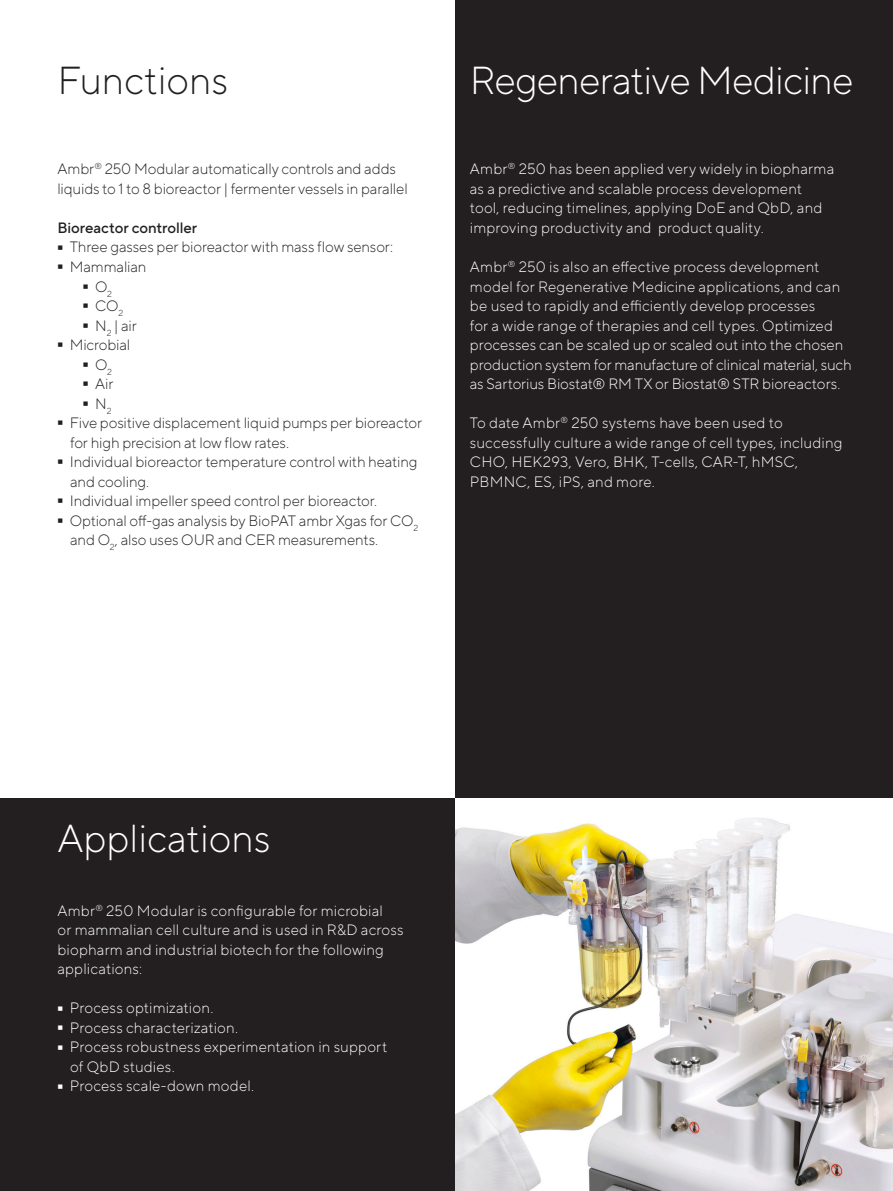
<style>
.page{position:relative;width:893px;height:1191px;background:#fff}
.page>*{position:absolute;margin:0;border:0;box-sizing:border-box;transform-origin:0 0}
._10pt_body_copy{font:300 95.25px "TT Norms Pro";color:#231f20;scale:.16 1}
._10pt_body_copy-2{font:300 95.25px "TT Norms Pro";color:#fff;scale:.16 1}
.Head_SartoReg_21pt{font:300 39px "TT Norms Pro";letter-spacing:-.02em;color:#fff}
.Head_SartoReg_21pt-2{font:300 39px "TT Norms Pro";color:#fff}
.Head_SartoReg_21pt-3{font:300 39px "TT Norms Pro";color:#231f20}
._10pt_body_copy-3{font:300 15px/19.5px "TT Norms Pro";letter-spacing:.01em;color:#fff}
._10pt_body_copy-4{font:300 15px/19.5px "TT Norms Pro";letter-spacing:-.005em;color:#231f20}
._10pt_body_copy-5{font:500 15px "TT Norms Pro";letter-spacing:-.005em;color:#231f20}
</style>
<div class="page">
<div style="left:456px;top:0;width:437px;height:799px;background:#231f20"></div>
<div style="left:0;top:798px;width:462px;height:393px;background:#231f20"></div>
<img style="left:456px;top:798px;width:437px;height:393px">
<p class="Head_SartoReg_21pt-3" style="left:57px;top:53px;width:172px">Functions</p>
<p class="_10pt_body_copy-4" style="left:57px;top:158px;width:352px">Ambr<sup>®</sup> 250 Modular automatically controls and adds liquids to 1 to 8 bioreactor | fermenter vessels in parallel</p>
<p class="_10pt_body_copy-5" style="left:57px;top:217px;width:141px">Bioreactor controller</p>
<p class="_10pt_body_copy" style="left:57px;top:174px;width:38px">-</p>
<p class="_10pt_body_copy-4" style="left:70px;top:236px;width:325px">Three gasses per bioreactor with mass flow sensor:</p>
<p class="_10pt_body_copy" style="left:57px;top:193px;width:38px">-</p>
<p class="_10pt_body_copy-4" style="left:70px;top:256px;width:78px">Mammalian</p>
<p class="_10pt_body_copy" style="left:83px;top:213px;width:38px">-</p>
<p class="_10pt_body_copy-4" style="left:95px;top:275px;width:18px">O<sub>2</sub></p>
<p class="_10pt_body_copy" style="left:83px;top:232px;width:38px">-</p>
<p class="_10pt_body_copy-4" style="left:95px;top:295px;width:30px">CO<sub>2</sub></p>
<p class="_10pt_body_copy" style="left:83px;top:252px;width:38px">-</p>
<p class="_10pt_body_copy-4" style="left:95px;top:314px;width:43px">N<sub>2</sub> | air</p>
<p class="_10pt_body_copy" style="left:57px;top:271px;width:38px">-</p>
<p class="_10pt_body_copy-4" style="left:70px;top:334px;width:62px">Microbial</p>
<p class="_10pt_body_copy" style="left:83px;top:291px;width:38px">-</p>
<p class="_10pt_body_copy-4" style="left:95px;top:353px;width:18px">O<sub>2</sub></p>
<p class="_10pt_body_copy" style="left:83px;top:310px;width:38px">-</p>
<p class="_10pt_body_copy-4" style="left:95px;top:373px;width:20px">Air</p>
<p class="_10pt_body_copy" style="left:83px;top:330px;width:38px">-</p>
<p class="_10pt_body_copy-4" style="left:95px;top:392px;width:18px">N<sub>2</sub></p>
<p class="_10pt_body_copy" style="left:57px;top:349px;width:38px">-</p>
<p class="_10pt_body_copy-4" style="left:70px;top:412px;width:354px">Five positive displacement liquid pumps per bioreactor for high precision at low flow rates.</p>
<p class="_10pt_body_copy" style="left:57px;top:388px;width:38px">-</p>
<p class="_10pt_body_copy-4" style="left:70px;top:451px;width:349px">Individual bioreactor temperature control with heating and cooling.</p>
<p class="_10pt_body_copy" style="left:57px;top:427px;width:38px">-</p>
<p class="_10pt_body_copy-4" style="left:70px;top:490px;width:309px">Individual impeller speed control per bioreactor.</p>
<p class="_10pt_body_copy" style="left:57px;top:447px;width:38px">-</p>
<p class="_10pt_body_copy-4" style="left:70px;top:509px;width:350px">Optional off-gas analysis by BioPAT ambr Xgas for CO<sub>2 </sub>and O<sub>2</sub>, also uses OUR and CER measurements.</p>
<p class="Head_SartoReg_21pt" style="left:470px;top:53px;width:385px">Regenerative Medicine</p>
<p class="_10pt_body_copy-3" style="left:470px;top:158px;width:366px">Ambr<sup>®</sup> 250 has been applied very widely in biopharma as a predictive and scalable process development tool, reducing timelines, applying DoE and QbD, and improving productivity and product quality.</p>
<p class="_10pt_body_copy-3" style="left:470px;top:256px;width:383px">Ambr<sup>®</sup> 250 is also an effective process development model for Regenerative Medicine applications, and can be used to rapidly and efficiently develop processes<br>for a wide range of therapies and cell types. Optimized processes can be scaled up or scaled out into the chosen production system for manufacture of clinical material, such as Sartorius Biostat® RM TX or Biostat® STR bioreactors.</p>
<p class="_10pt_body_copy-3" style="left:470px;top:412px;width:374px">To date Ambr<sup>®</sup> 250 systems have been used to successfully culture a wide range of cell types, including CHO, HEK293, Vero, BHK, T-cells, CAR-T, hMSC, PBMNC, ES, iPS, and more.</p>
<p class="Head_SartoReg_21pt-2" style="left:57px;top:809px;width:215px">Applications</p>
<p class="_10pt_body_copy-3" style="left:57px;top:899px;width:348px">Ambr<sup>®</sup> 250 Modular is configurable for microbial<br>or mammalian cell culture and is used in R&amp;D across biopharm and industrial biotech for the following applications:</p>
<p class="_10pt_body_copy-2" style="left:57px;top:934px;width:38px">-</p>
<p class="_10pt_body_copy-3" style="left:70px;top:997px;width:145px">Process optimization.</p>
<p class="_10pt_body_copy-2" style="left:57px;top:954px;width:38px">-</p>
<p class="_10pt_body_copy-3" style="left:70px;top:1016px;width:170px">Process characterization.</p>
<p class="_10pt_body_copy-2" style="left:57px;top:973px;width:38px">-</p>
<p class="_10pt_body_copy-3" style="left:70px;top:1036px;width:319px">Process robustness experimentation in support of QbD studies.</p>
<p class="_10pt_body_copy-2" style="left:57px;top:1012px;width:38px">-</p>
<p class="_10pt_body_copy-3" style="left:70px;top:1075px;width:186px">Process scale-down model.</p>
</div>
